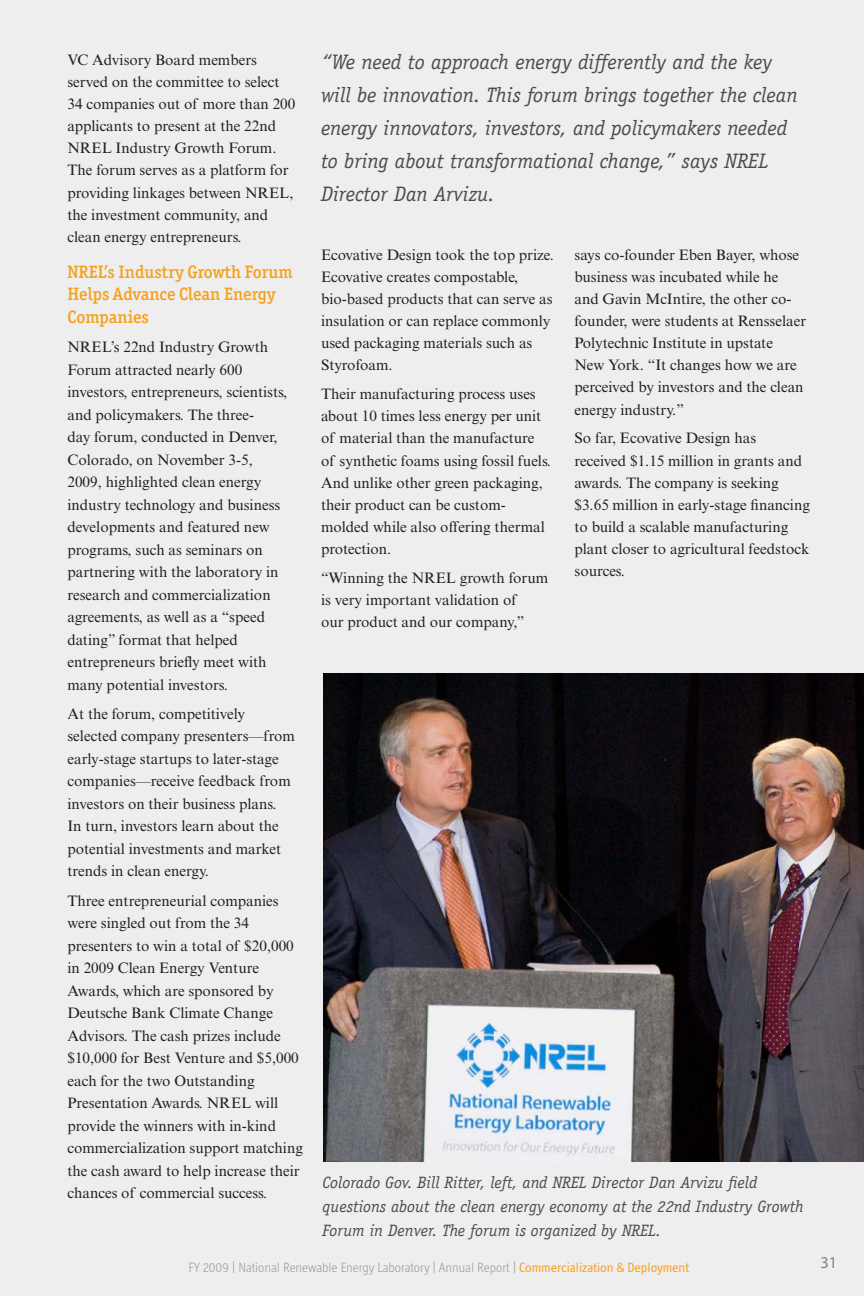
<style>
.page{position:relative;width:864px;height:1296px;background:#eeeeef}
.page>*{position:absolute;margin:0;border:0;box-sizing:border-box;transform-origin:0 0}
.t1{font:italic 21px/33px "Officina Serif Std";color:#4b4c4d}
.t2{font:500 18px/22.5px "Officina Serif ITC Std";color:#f6a01b}
.t3{font:italic 16.5px/24px "Officina Serif Std";color:#4b4c4d}
.t4{font:16.5px "Myriad Pro";color:#808285}
.t5{font:15.15px/22px "Times New Roman MT Std";color:#231f20}
.t6{font:300 13.5px "Officina Display ITC Std";color:#939598}
.s1{font-weight:400;color:#f6a01b}
</style>
<div class="page">
<img style="left:323px;top:673px;width:541px;height:489px">
<p class="t5" style="left:68px;top:49px;width:229px">VC Advisory Board members served on the committee to select<br>34 companies out of more than 200 applicants to present at the 22nd<br>NREL Industry Growth Forum.<br>The forum serves as a platform for providing linkages between NREL, the investment community, and clean energy entrepreneurs.</p>
<p class="t2" style="left:68px;top:260px;width:227px">NREL’s Industry Growth Forum<br>Helps Advance Clean Energy<br>Companies</p>
<p class="t5" style="left:68px;top:336px;width:221px;line-height:22.5px">NREL’s 22nd Industry Growth<br>Forum attracted nearly 600 investors, entrepreneurs, scientists, and policymakers. The three-<br>day forum, conducted in Denver,<br>Colorado, on November 3-5,<br>2009, highlighted clean energy industry technology and business developments and featured new programs, such as seminars on partnering with the laboratory in research and commercialization agreements, as well as a “speed dating” format that helped entrepreneurs briefly meet with many potential investors.</p>
<p class="t5" style="left:68px;top:702px;width:229px;line-height:22.5px">At the forum, competitively selected company presenters—from early-stage startups to later-stage companies—receive feedback from investors on their business plans.<br>In turn, investors learn about the potential investments and market trends in clean energy.</p>
<p class="t5" style="left:68px;top:889px;width:237px;line-height:22.5px">Three entrepreneurial companies were singled out from the 34 presenters to win a total of $20,000 in 2009 Clean Energy Venture<br>Awards, which are sponsored by<br>Deutsche Bank Climate Change<br>Advisors. The cash prizes include $10,000 for Best Venture and $5,000 each for the two Outstanding<br>Presentation Awards. NREL will provide the winners with in-kind commercialization support matching the cash award to help increase their chances of commercial success.</p>
<p class="t1" style="left:321px;top:46px;width:478px">“We need to approach energy differently and the key will be innovation. This forum brings together the clean energy innovators, investors, and policymakers needed to bring about transformational change,” says NREL Director Dan Arvizu.</p>
<p class="t5" style="left:321px;top:244px;width:234px">Ecovative Design took the top prize.<br>Ecovative creates compostable, bio-based products that can serve as insulation or can replace commonly used packaging materials such as<br>Styrofoam.</p>
<p class="t5" style="left:321px;top:383px;width:232px">Their manufacturing process uses about 10 times less energy per unit of material than the manufacture of synthetic foams using fossil fuels.<br>And unlike other green packaging, their product can be custom&shy;molded while also offering thermal protection.</p>
<p class="t5" style="left:321px;top:567px;width:229px">“Winning the NREL growth forum is very important validation of<br>our product and our company,”</p>
<p class="t5" style="left:575px;top:244px;width:233px">says co-founder Eben Bayer, whose business was incubated while he and Gavin McIntire, the other co&shy;founder, were students at Rensselaer<br>Polytechnic Institute in upstate<br>New York. “It changes how we are perceived by investors and the clean energy industry.”</p>
<p class="t5" style="left:575px;top:427px;width:237px">So far, Ecovative Design has received $1.15 million in grants and awards. The company is seeking $3.65 million in early-stage financing to build a scalable manufacturing plant closer to agricultural feedstock sources.</p>
<p class="t3" style="left:323px;top:1171px;width:483px">Colorado Gov. Bill Ritter, left, and NREL Director Dan Arvizu field questions about the clean energy economy at the 22nd Industry Growth<br>Forum in Denver. The forum is organized by NREL.</p>
<p class="t6" style="left:188px;top:1260px;width:502px">FY 2009 | National Renewable Energy Laboratory | Annual Report | <span class="s1">Commercialization &amp; Deployment</span></p>
<p class="t4" style="left:820px;top:1252px;width:18px">31</p>
</div>
